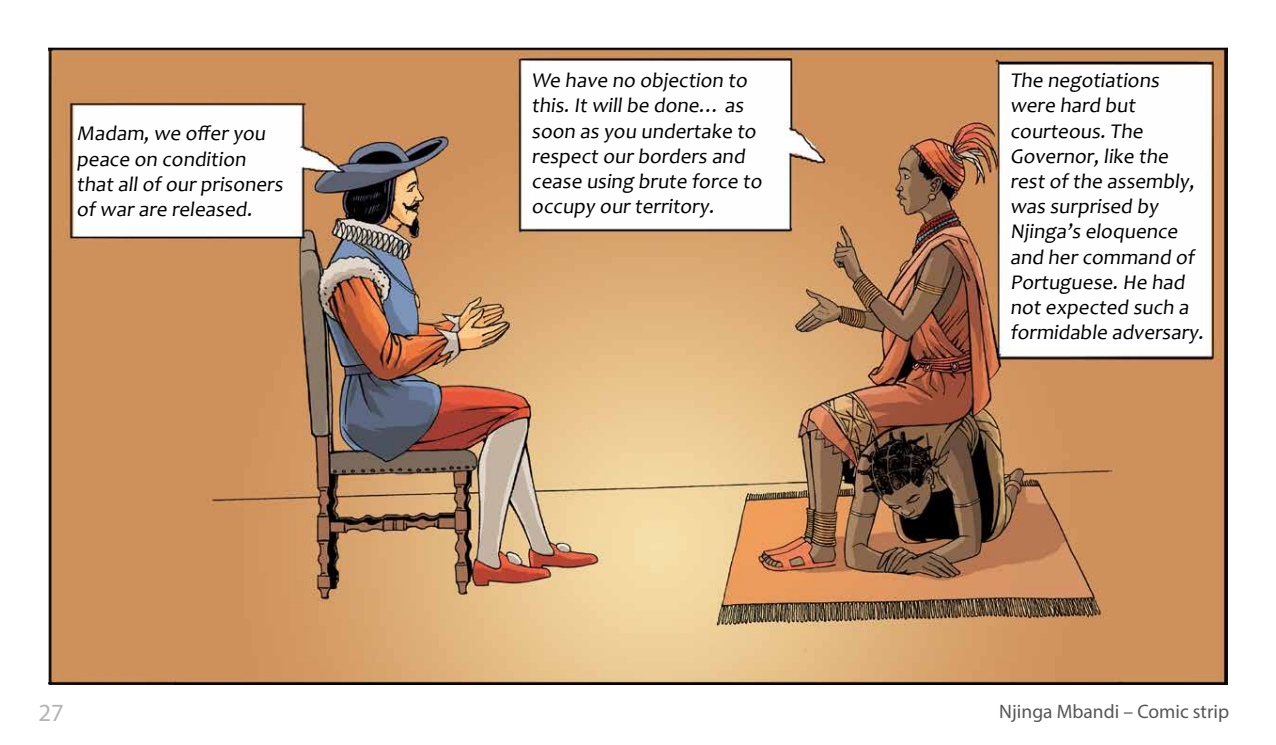
<style>
.page{position:relative;width:1276px;height:745px;background:#fff}
.page>*{position:absolute;margin:0;border:0;box-sizing:border-box;transform-origin:0 0}
.t1{font:24.75px "Myriad Pro";color:#b5b4b4}
.t2{font:21px/25.2px "Candara";color:#000}
.t3{font:19.5px "Myriad Pro";color:#575756}
</style>
<div class="page">
<img style="left:48px;top:47px;width:1180px;height:636px">
<p class="t2" style="left:77px;top:121px;width:211px">Madam, we offer you peace on condition that all of our prisoners of war are released.</p>
<p class="t2" style="left:531px;top:68px;width:235px">We have no objection to this. It will be done… as soon as you undertake to respect our borders and cease using brute force to occupy our territory.</p>
<p class="t2" style="left:1010px;top:68px;width:198px">The negotiations were hard but courteous. The<br>Governor, like the rest of the assembly, was surprised by<br>Njinga’s eloquence and her command of<br>Portuguese. He had not expected such a formidable adversary.</p>
<p class="t1" style="left:38px;top:696px;width:27px">27</p>
<p class="t3" style="left:999px;top:699px;width:231px">Njinga Mbandi – Comic strip</p>
</div>
